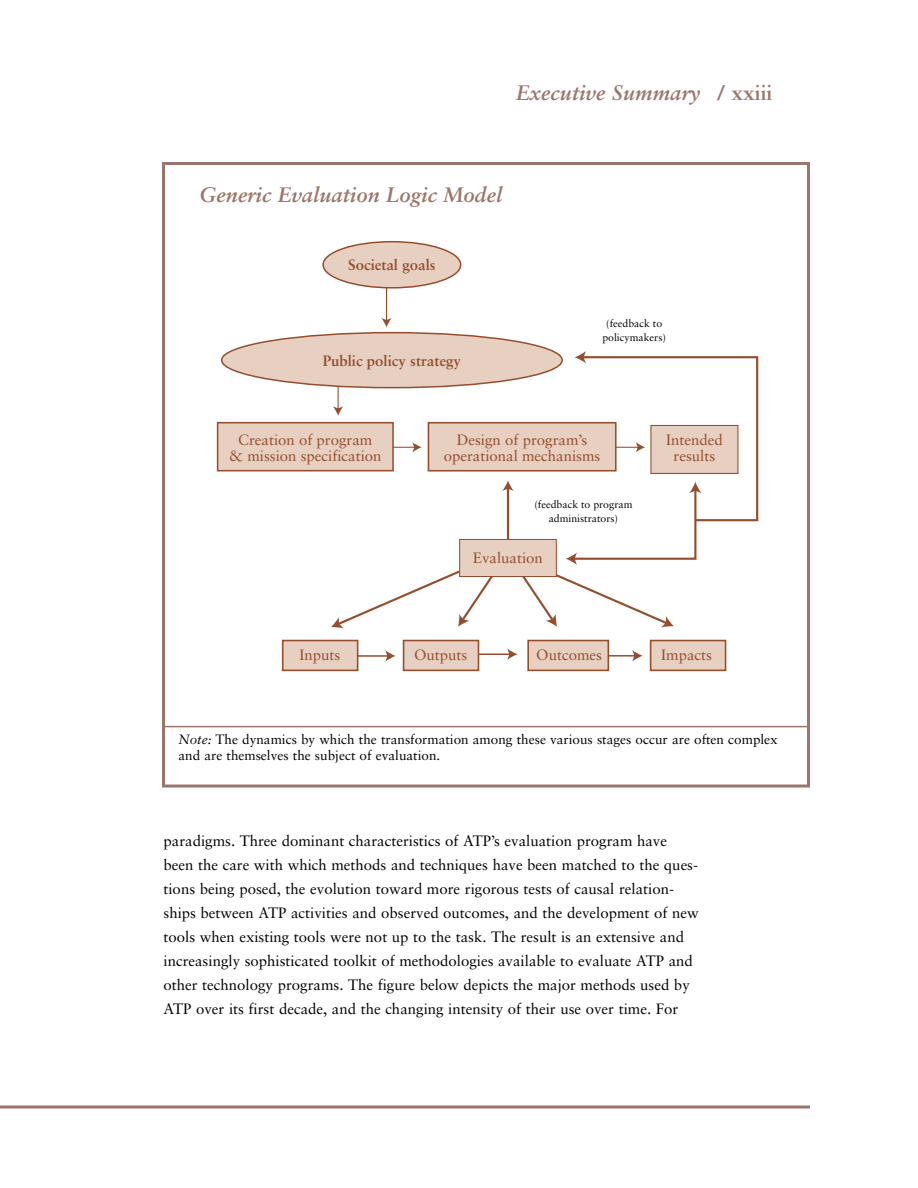
<style>
.page{position:relative;width:918px;height:1188px;background:#fff}
.page>*{position:absolute;margin:0;border:0;box-sizing:border-box;transform-origin:0 0}
.t1{font:italic 700 21px "Sabon";color:#9b756b}
.t2{font:15px/24px "Sabon";color:#000}
.t3{font:15px/16.5px "Sabon";color:#944e2d;text-align:center}
.t4{font:700 15px "Sabon";color:#944e2d}
.t5{font:13.5px/16.5px "Sabon";color:#000}
.t6{font:10.5px/13.5px "Sabon";color:#000;text-align:center}
.s1{font-style:normal}
.s2{font-style:italic}
</style>
<div class="page">
<hr style="left:0;top:1106px;width:810px;height:2px;background:#9b756b">
<hr style="left:567px;top:655px;width:69px;height:2px;background:#944e2d">
<svg style="left:632px;top:650px;width:11px;height:11px"></svg>
<hr style="left:442px;top:654px;width:69px;height:1px;background:#944e2d">
<svg style="left:507px;top:649px;width:11px;height:11px"></svg>
<hr style="left:320px;top:655px;width:69px;height:2px;background:#944e2d">
<svg style="left:385px;top:650px;width:11px;height:12px"></svg>
<div style="left:650px;top:640px;width:76px;height:31px;background:#e7cfc1;border:2px solid #944e2d"></div>
<div style="left:527px;top:640px;width:82px;height:31px;background:#e7cfc1;border:2px solid #944e2d"></div>
<div style="left:403px;top:640px;width:76px;height:31px;background:#e7cfc1;border:2px solid #944e2d"></div>
<div style="left:282px;top:640px;width:76px;height:31px;background:#e7cfc1;border:2px solid #944e2d"></div>
<hr style="left:386px;top:281px;width:1px;height:40px;background:#944e2d">
<svg style="left:381px;top:318px;width:11px;height:9px"></svg>
<div style="left:322px;top:241px;width:139px;height:48px;background:#e7cfc1;border:2px solid #944e2d;border-radius:50%"></div>
<div style="left:221px;top:332px;width:342px;height:56px;background:#e7cfc1;border:2px solid #944e2d;border-radius:50%"></div>
<div style="left:217px;top:422px;width:177px;height:49px;background:#e7cfc1;border:2px solid #944e2d"></div>
<svg style="left:331px;top:351px;width:428px;height:277px"></svg>
<div style="left:162px;top:162px;width:648px;height:626px;border:3px solid #9b756b"></div>
<hr style="left:164px;top:726px;width:644px;height:1px;background:#9b756b">
<h1 class="t1" style="left:516px;top:84px;width:258px">Executive Summary <span class="s1">/ xxiii</span></h1>
<h1 class="t1" style="left:200px;top:186px;width:304px">Generic Evaluation Logic Model</h1>
<p class="t4" style="left:348px;top:259px;width:89px">Societal goals</p>
<p class="t4" style="left:323px;top:354px;width:140px">Public policy strategy</p>
<p class="t6" style="left:602px;top:318px;width:65px">(feedback to policymakers)</p>
<p class="t3" style="left:229px;top:432px;width:154px">Creation of program<br>&amp; mission specification</p>
<p class="t3" style="left:444px;top:432px;width:158px">Design of program’s operational mechanisms</p>
<p class="t3" style="left:666px;top:432px;width:58px">Intended results</p>
<p class="t6" style="left:534px;top:499px;width:99px">(feedback to program administrators)</p>
<p class="t3" style="left:473px;top:551px;width:72px">Evaluation</p>
<p class="t3" style="left:300px;top:648px;width:42px">Inputs</p>
<p class="t3" style="left:414px;top:648px;width:55px">Outputs</p>
<p class="t3" style="left:536px;top:648px;width:67px">Outcomes</p>
<p class="t3" style="left:661px;top:648px;width:52px">Impacts</p>
<p class="t5" style="left:178px;top:732px;width:601px"><span class="s2">Note:</span> The dynamics by which the transformation among these various stages occur are often complex and are themselves the subject of evaluation.</p>
<p class="t2" style="left:164px;top:830px;width:537px">paradigms. Three dominant characteristics of ATP’s evaluation program have been the care with which methods and techniques have been matched to the ques&shy;tions being posed, the evolution toward more rigorous tests of causal relation&shy;ships between ATP activities and observed outcomes, and the development of new tools when existing tools were not up to the task. The result is an extensive and increasingly sophisticated toolkit of methodologies available to evaluate ATP and other technology programs. The figure below depicts the major methods used by ATP over its first decade, and the changing intensity of their use over time. For</p>
</div>
